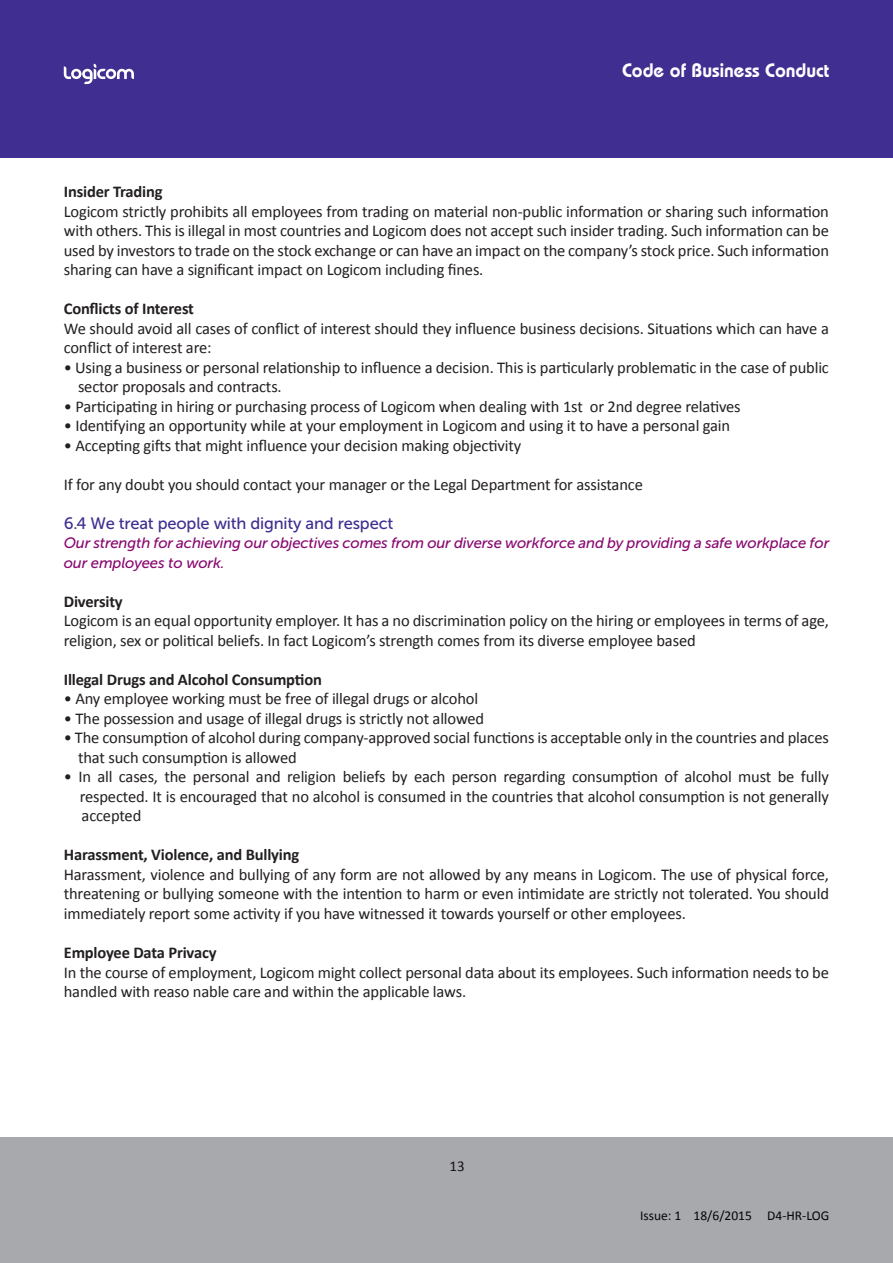
<style>
.page{position:relative;width:893px;height:1263px;background:#fff}
.page>*{position:absolute;margin:0;border:0;box-sizing:border-box;transform-origin:0 0}
.t1{font:600 19.5px "Bauhaus Std";color:#fff}
.t2{font:16.5px/19.5px "Calibri";letter-spacing:-.01em;color:#231f20}
.t3{font:700 16.5px "Calibri";letter-spacing:-.01em;color:#231f20}
.t4{font:16.5px "Museo Sans 500";letter-spacing:-.01em;color:#402e90}
.t5{font:italic 15px/19.5px "Museo Sans 500";letter-spacing:-.01em;color:#890971}
.t6{font:15px "Calibri";color:#231f20}
.t7{font:13.5px "Calibri";color:#040503}
</style>
<div class="page">
<div style="left:0;top:0;width:893px;height:157px;background:#402e90"></div>
<div style="left:0;top:1137px;width:893px;height:126px;background:#a8a9ad"></div>
<svg style="left:64px;top:64px;width:70px;height:20px"></svg>
<p class="t1" style="left:622px;top:59px;width:209px">Code of Business Conduct</p>
<p class="t3" style="left:64px;top:182px;width:100px">Insider Trading</p>
<p class="t2" style="left:64px;top:201px;width:767px;text-align:justify">Logicom strictly prohibits all employees from trading on material non-public information or sharing such information with others. This is illegal in most countries and Logicom does not accept such insider trading. Such information can be used by investors to trade on the stock exchange or can have an impact on the company’s stock price. Such information sharing can have a significant impact on Logicom including fines.</p>
<p class="t3" style="left:64px;top:299px;width:132px">Conflicts of Interest</p>
<p class="t2" style="left:64px;top:318px;width:767px">We should avoid all cases of conflict of interest should they influence business decisions. Situations which can have a conflict of interest are:</p>
<p class="t2" style="left:78px;top:357px;width:752px;text-indent:-14px">• Using a business or personal relationship to influence a decision. This is particularly problematic in the case of public sector proposals and contracts.</p>
<p class="t2" style="left:64px;top:396px;width:678px">• Participating in hiring or purchasing process of Logicom when dealing with 1st or 2nd degree relatives</p>
<p class="t2" style="left:64px;top:415px;width:668px">• Identifying an opportunity while at your employment in Logicom and using it to have a personal gain</p>
<p class="t2" style="left:64px;top:435px;width:459px">• Accepting gifts that might influence your decision making objectivity</p>
<p class="t2" style="left:64px;top:474px;width:581px">If for any doubt you should contact your manager or the Legal Department for assistance</p>
<p class="t4" style="left:64px;top:514px;width:331px">6.4 We treat people with dignity and respect</p>
<p class="t5" style="left:64px;top:533px;width:767px">Our strength for achieving our objectives comes from our diverse workforce and by providing a safe workplace for our employees to work.</p>
<p class="t3" style="left:64px;top:591px;width:60px">Diversity</p>
<p class="t2" style="left:64px;top:610px;width:767px">Logicom is an equal opportunity employer. It has a no discrimination policy on the hiring or employees in terms of age, religion, sex or political beliefs. In fact Logicom’s strength comes from its diverse employee based</p>
<p class="t3" style="left:64px;top:669px;width:260px">Illegal Drugs and Alcohol Consumption</p>
<p class="t2" style="left:64px;top:688px;width:416px">• Any employee working must be free of illegal drugs or alcohol</p>
<p class="t2" style="left:64px;top:708px;width:422px">• The possession and usage of illegal drugs is strictly not allowed</p>
<p class="t2" style="left:78px;top:727px;width:752px;text-indent:-14px">• The consumption of alcohol during company-approved social functions is acceptable only in the countries and places that such consumption is allowed</p>
<p class="t2" style="left:80px;top:766px;width:751px;text-align:justify;text-indent:-16px">• In all cases, the personal and religion beliefs by each person regarding consumption of alcohol must be fully respected. It is encouraged that no alcohol is consumed in the countries that alcohol consumption is not generally accepted</p>
<p class="t3" style="left:64px;top:845px;width:237px">Harassment, Violence, and Bullying</p>
<p class="t2" style="left:64px;top:864px;width:767px;text-align:justify">Harassment, violence and bullying of any form are not allowed by any means in Logicom. The use of physical force, threatening or bullying someone with the intention to harm or even intimidate are strictly not tolerated. You should immediately report some activity if you have witnessed it towards yourself or other employees.</p>
<p class="t3" style="left:64px;top:942px;width:154px">Employee Data Privacy</p>
<p class="t2" style="left:64px;top:961px;width:767px">In the course of employment, Logicom might collect personal data about its employees. Such information needs to be handled with reaso nable care and within the applicable laws.</p>
<p class="t6" style="left:449px;top:1157px;width:17px">13</p>
<p class="t7" style="left:640px;top:1207px;width:191px">Issue: 1 18/6/2015 D4-HR-LOG</p>
</div>
